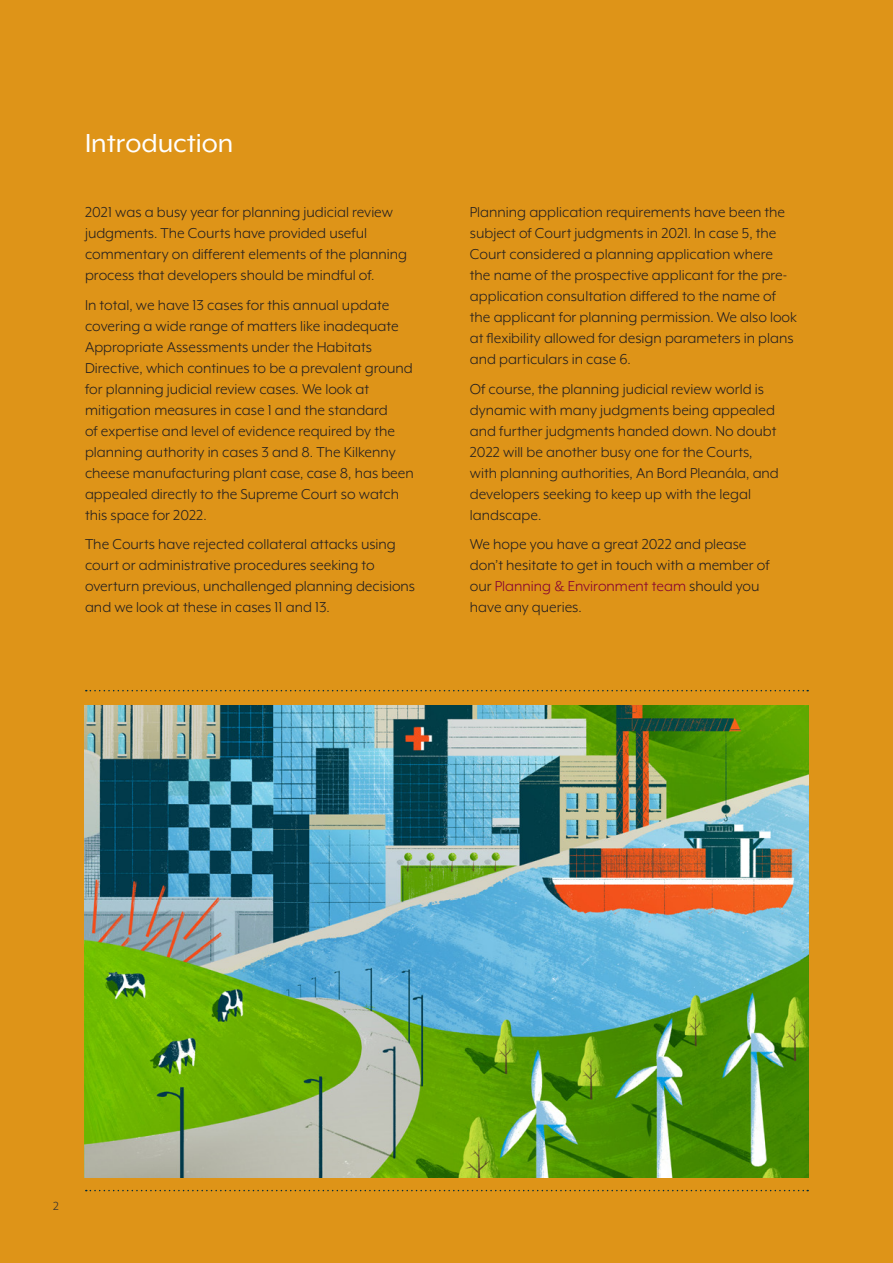
<style>
.page{position:relative;width:893px;height:1263px;background:#de9418}
.page>*{position:absolute;margin:0;border:0;box-sizing:border-box;transform-origin:0 0}
.MHC_Sub_Head{font:30px "Mr Eaves XL Mod OT";color:#fff}
.MHC_Body{font:16.5px/21px "Mr Eaves XL Mod OT";color:#231f20}
.MHC_Partner_Text{font:13.5px "Mr Eaves XL Mod OT";color:#312f30}
.s1{color:#840132}
</style>
<div class="page">
<img style="left:85px;top:705px;width:723px;height:473px">
<svg style="left:86px;top:690px;width:722px;height:1px"></svg>
<svg style="left:86px;top:1190px;width:722px;height:1px"></svg>
<p class="MHC_Sub_Head" style="left:85px;top:128px;width:150px">Introduction</p>
<p class="MHC_Body" style="left:85px;top:202px;width:324px">2021 was a busy year for planning judicial review judgments. The Courts have provided useful commentary on different elements of the planning process that developers should be mindful of.</p>
<p class="MHC_Body" style="left:85px;top:294px;width:330px">In total, we have 13 cases for this annual update covering a wide range of matters like inadequate Appropriate Assessments under the Habitats Directive, which continues to be a prevalent ground for planning judicial review cases. We look at mitigation measures in case 1 and the standard<br>of expertise and level of evidence required by the planning authority in cases 3 and 8. The Kilkenny cheese manufacturing plant case, case 8, has been appealed directly to the Supreme Court so watch this space for 2022.</p>
<p class="MHC_Body" style="left:85px;top:534px;width:332px">The Courts have rejected collateral attacks using court or administrative procedures seeking to overturn previous, unchallenged planning decisions and we look at these in cases 11 and 13.</p>
<p class="MHC_Body" style="left:470px;top:202px;width:329px">Planning application requirements have been the subject of Court judgments in 2021. In case 5, the Court considered a planning application where the name of the prospective applicant for the pre&shy;application consultation differed to the name of the applicant for planning permission. We also look at flexibility allowed for design parameters in plans and particulars in case 6.</p>
<p class="MHC_Body" style="left:470px;top:378px;width:311px">Of course, the planning judicial review world is dynamic with many judgments being appealed and further judgments handed down. No doubt 2022 will be another busy one for the Courts, with planning authorities, An Bord Pleanála, and developers seeking to keep up with the legal landscape.</p>
<p class="MHC_Body" style="left:470px;top:534px;width:301px">We hope you have a great 2022 and please don’t hesitate to get in touch with a member of our <span class="s1">Planning &amp; Environment team</span> should you have any queries.</p>
<p class="MHC_Partner_Text" style="left:53px;top:1199px;width:7px">2</p>
</div>
